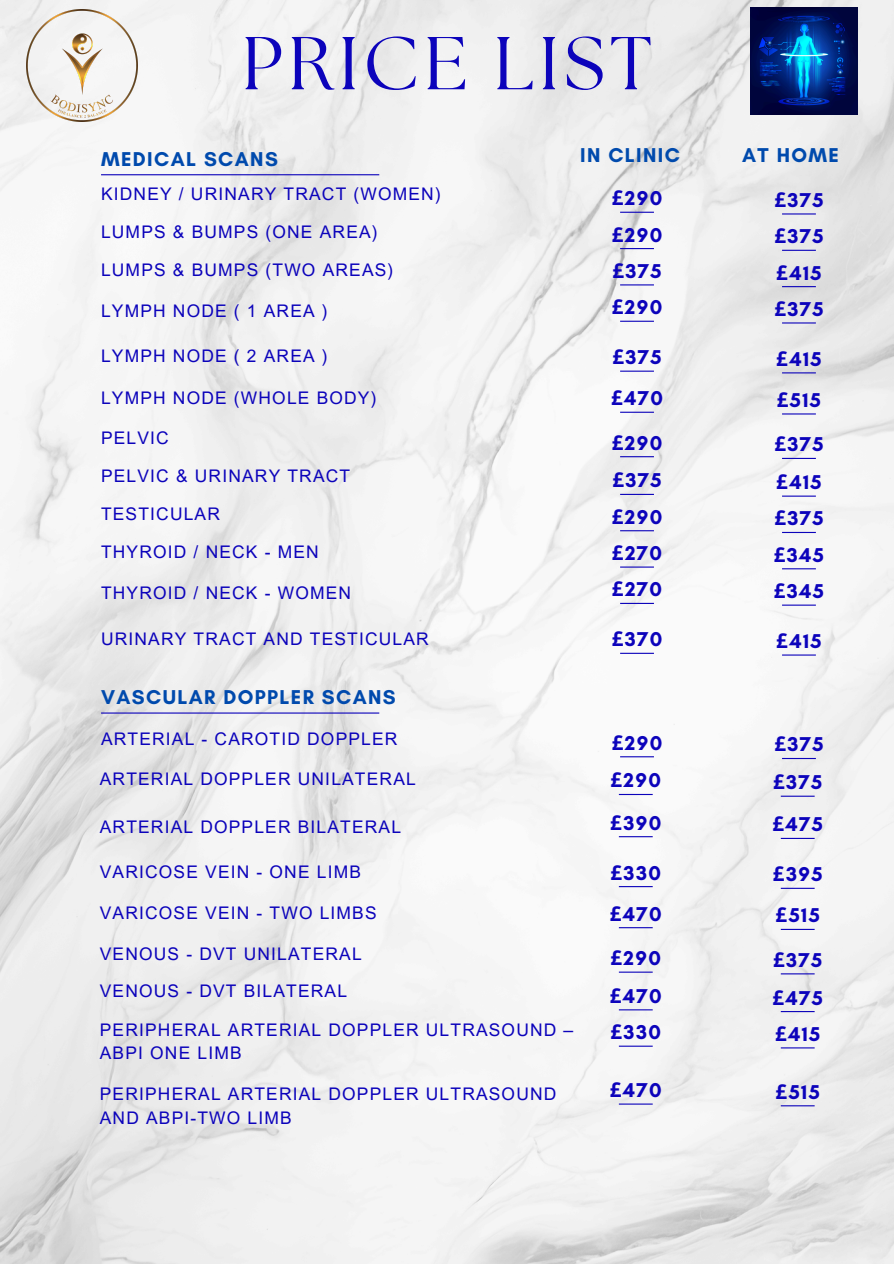
<style>
.page{position:relative;width:894px;height:1264px;background:#fff}
.page>*{position:absolute;margin:0;border:0;box-sizing:border-box;transform-origin:0 0}
.t1{font:74.7px "The Seasons";letter-spacing:.065em;color:#0c03bb}
.t2{font:700 20.4px "Glacial Indifference";letter-spacing:.07em;color:#0c03bb}
.t3{font:700 20.4px "Glacial Indifference";letter-spacing:.07em;color:#004aad}
.t4{font:17.4px/23.7px "Arial MT Pro";letter-spacing:.07em;color:#0c03bb}
.s1{font-family:"Noto Sans"}
</style>
<div class="page">
<img style="left:0;top:0;width:893px;height:1263px">
<hr style="left:620px;top:212px;width:33px;height:1px;background:#0c03bb">
<hr style="left:620px;top:248px;width:33px;height:1px;background:#0c03bb">
<hr style="left:620px;top:284px;width:33px;height:1px;background:#0c03bb">
<hr style="left:620px;top:321px;width:33px;height:1px;background:#0c03bb">
<hr style="left:101px;top:174px;width:278px;height:1px;background:#0c03bb">
<hr style="left:781px;top:213px;width:34px;height:1px;background:#0c03bb">
<hr style="left:781px;top:250px;width:34px;height:1px;background:#0c03bb">
<hr style="left:781px;top:286px;width:34px;height:1px;background:#0c03bb">
<hr style="left:781px;top:322px;width:34px;height:1px;background:#0c03bb">
<hr style="left:620px;top:370px;width:33px;height:2px;background:#0c03bb">
<hr style="left:781px;top:372px;width:34px;height:1px;background:#0c03bb">
<hr style="left:620px;top:411px;width:33px;height:2px;background:#0c03bb">
<hr style="left:781px;top:413px;width:34px;height:1px;background:#0c03bb">
<hr style="left:620px;top:456px;width:33px;height:1px;background:#0c03bb">
<hr style="left:781px;top:458px;width:34px;height:1px;background:#0c03bb">
<hr style="left:620px;top:494px;width:33px;height:1px;background:#0c03bb">
<hr style="left:620px;top:530px;width:33px;height:1px;background:#0c03bb">
<hr style="left:620px;top:566px;width:33px;height:1px;background:#0c03bb">
<hr style="left:620px;top:603px;width:33px;height:1px;background:#0c03bb">
<hr style="left:781px;top:495px;width:34px;height:1px;background:#0c03bb">
<hr style="left:781px;top:532px;width:34px;height:1px;background:#0c03bb">
<hr style="left:781px;top:568px;width:34px;height:1px;background:#0c03bb">
<hr style="left:781px;top:604px;width:34px;height:1px;background:#0c03bb">
<hr style="left:620px;top:652px;width:33px;height:2px;background:#0c03bb">
<hr style="left:781px;top:654px;width:34px;height:1px;background:#0c03bb">
<hr style="left:620px;top:756px;width:33px;height:1px;background:#0c03bb">
<hr style="left:781px;top:758px;width:34px;height:1px;background:#0c03bb">
<hr style="left:618px;top:794px;width:34px;height:1px;background:#0c03bb">
<hr style="left:618px;top:836px;width:34px;height:1px;background:#0c03bb">
<hr style="left:780px;top:795px;width:34px;height:1px;background:#0c03bb">
<hr style="left:780px;top:837px;width:34px;height:2px;background:#0c03bb">
<hr style="left:618px;top:886px;width:34px;height:1px;background:#0c03bb">
<hr style="left:780px;top:887px;width:34px;height:1px;background:#0c03bb">
<hr style="left:618px;top:927px;width:34px;height:1px;background:#0c03bb">
<hr style="left:780px;top:928px;width:34px;height:2px;background:#0c03bb">
<hr style="left:618px;top:971px;width:34px;height:1px;background:#0c03bb">
<hr style="left:780px;top:973px;width:34px;height:1px;background:#0c03bb">
<hr style="left:618px;top:1009px;width:34px;height:1px;background:#0c03bb">
<hr style="left:618px;top:1045px;width:34px;height:1px;background:#0c03bb">
<hr style="left:618px;top:1103px;width:34px;height:1px;background:#0c03bb">
<hr style="left:780px;top:1011px;width:34px;height:1px;background:#0c03bb">
<hr style="left:780px;top:1047px;width:34px;height:1px;background:#0c03bb">
<hr style="left:780px;top:1105px;width:34px;height:1px;background:#0c03bb">
<hr style="left:101px;top:712px;width:278px;height:1px;background:#0c03bb">
<img style="left:750px;top:7px;width:107px;height:107px">
<img style="left:26px;top:10px;width:112px;height:111px">
<p class="t1" style="left:242px;top:29px;width:411px">PRICE LIST</p>
<h1 class="t3" style="left:580px;top:142px;width:101px">IN CLINIC</h1>
<h2 class="t3" style="left:742px;top:142px;width:98px">AT HOME</h2>
<p class="t2" style="left:611px;top:186px;width:52px"><span class="s1">£</span>290</p>
<p class="t2" style="left:611px;top:222px;width:52px"><span class="s1">£</span>290</p>
<p class="t2" style="left:612px;top:258px;width:51px"><span class="s1">£</span>375</p>
<p class="t2" style="left:611px;top:295px;width:52px"><span class="s1">£</span>290</p>
<h2 class="t3" style="left:101px;top:146px;width:178px">MEDICAL SCANS</h2>
<h2 class="t4" style="left:101px;top:184px;width:341px">KIDNEY / URINARY TRACT (WOMEN)</h2>
<h2 class="t2" style="left:774px;top:187px;width:51px"><span class="s1">£</span>375</h2>
<h2 class="t2" style="left:774px;top:224px;width:51px"><span class="s1">£</span>375</h2>
<h2 class="t2" style="left:776px;top:260px;width:47px"><span class="s1">£</span>415</h2>
<p class="t2" style="left:774px;top:296px;width:51px"><span class="s1">£</span>375</p>
<h2 class="t4" style="left:101px;top:222px;width:278px">LUMPS &amp; BUMPS (ONE AREA)</h2>
<p class="t4" style="left:101px;top:260px;width:294px">LUMPS &amp; BUMPS (TWO AREAS)</p>
<h2 class="t4" style="left:101px;top:301px;width:228px">LYMPH NODE ( 1 AREA )</h2>
<p class="t4" style="left:101px;top:347px;width:228px">LYMPH NODE ( 2 AREA )</p>
<p class="t4" style="left:101px;top:388px;width:277px">LYMPH NODE (WHOLE BODY)</p>
<p class="t4" style="left:101px;top:428px;width:69px">PELVIC</p>
<p class="t2" style="left:612px;top:345px;width:51px"><span class="s1">£</span>375</p>
<p class="t2" style="left:776px;top:346px;width:47px"><span class="s1">£</span>415</p>
<h2 class="t2" style="left:611px;top:386px;width:53px"><span class="s1">£</span>470</h2>
<h2 class="t2" style="left:776px;top:387px;width:46px"><span class="s1">£</span>515</h2>
<h2 class="t2" style="left:611px;top:430px;width:52px"><span class="s1">£</span>290</h2>
<h2 class="t2" style="left:774px;top:432px;width:51px"><span class="s1">£</span>375</h2>
<h2 class="t2" style="left:612px;top:468px;width:51px"><span class="s1">£</span>375</h2>
<p class="t2" style="left:611px;top:504px;width:52px"><span class="s1">£</span>290</p>
<h2 class="t2" style="left:611px;top:540px;width:52px"><span class="s1">£</span>270</h2>
<h2 class="t2" style="left:611px;top:577px;width:52px"><span class="s1">£</span>270</h2>
<p class="t4" style="left:101px;top:466px;width:250px">PELVIC &amp; URINARY TRACT</p>
<p class="t2" style="left:776px;top:469px;width:47px"><span class="s1">£</span>415</p>
<h2 class="t2" style="left:774px;top:506px;width:51px"><span class="s1">£</span>375</h2>
<h2 class="t2" style="left:773px;top:542px;width:52px"><span class="s1">£</span>345</h2>
<p class="t2" style="left:773px;top:578px;width:52px"><span class="s1">£</span>345</p>
<h2 class="t4" style="left:101px;top:504px;width:120px">TESTICULAR</h2>
<p class="t4" style="left:101px;top:542px;width:219px">THYROID / NECK - MEN</p>
<h2 class="t4" style="left:101px;top:583px;width:251px">THYROID / NECK - WOMEN</h2>
<p class="t4" style="left:101px;top:629px;width:329px">URINARY TRACT AND TESTICULAR</p>
<p class="t2" style="left:611px;top:627px;width:52px"><span class="s1">£</span>370</p>
<p class="t2" style="left:776px;top:628px;width:47px"><span class="s1">£</span>415</p>
<h2 class="t3" style="left:101px;top:684px;width:296px">VASCULAR DOPPLER SCANS</h2>
<h2 class="t4" style="left:101px;top:728px;width:298px">ARTERIAL - CAROTID DOPPLER</h2>
<p class="t2" style="left:611px;top:730px;width:52px"><span class="s1">£</span>290</p>
<p class="t2" style="left:774px;top:732px;width:51px"><span class="s1">£</span>375</p>
<h2 class="t2" style="left:610px;top:768px;width:52px"><span class="s1">£</span>290</h2>
<h2 class="t2" style="left:610px;top:810px;width:52px"><span class="s1">£</span>390</h2>
<p class="t4" style="left:100px;top:769px;width:317px">ARTERIAL DOPPLER UNILATERAL</p>
<h2 class="t4" style="left:100px;top:816px;width:303px">ARTERIAL DOPPLER BILATERAL</h2>
<h2 class="t4" style="left:100px;top:862px;width:262px">VARICOSE VEIN - ONE LIMB</h2>
<h2 class="t4" style="left:100px;top:903px;width:278px">VARICOSE VEIN - TWO LIMBS</h2>
<h2 class="t4" style="left:100px;top:944px;width:263px">VENOUS - DVT UNILATERAL</h2>
<h2 class="t2" style="left:773px;top:769px;width:51px"><span class="s1">£</span>375</h2>
<h2 class="t2" style="left:772px;top:812px;width:52px"><span class="s1">£</span>475</h2>
<h2 class="t2" style="left:610px;top:860px;width:52px"><span class="s1">£</span>330</h2>
<h2 class="t2" style="left:772px;top:861px;width:51px"><span class="s1">£</span>395</h2>
<h2 class="t2" style="left:609px;top:901px;width:53px"><span class="s1">£</span>470</h2>
<h2 class="t2" style="left:775px;top:903px;width:46px"><span class="s1">£</span>515</h2>
<h2 class="t2" style="left:610px;top:945px;width:52px"><span class="s1">£</span>290</h2>
<h2 class="t2" style="left:773px;top:947px;width:51px"><span class="s1">£</span>375</h2>
<h2 class="t2" style="left:609px;top:983px;width:53px"><span class="s1">£</span>470</h2>
<h2 class="t2" style="left:610px;top:1019px;width:52px"><span class="s1">£</span>330</h2>
<h2 class="t4" style="left:100px;top:981px;width:249px">VENOUS - DVT BILATERAL</h2>
<h2 class="t2" style="left:772px;top:985px;width:52px"><span class="s1">£</span>475</h2>
<h2 class="t2" style="left:774px;top:1021px;width:47px"><span class="s1">£</span>415</h2>
<h2 class="t4" style="left:100px;top:1019px;width:475px">PERIPHERAL ARTERIAL DOPPLER ULTRASOUND –<br>ABPI ONE LIMB</h2>
<h2 class="t4" style="left:100px;top:1084px;width:458px">PERIPHERAL ARTERIAL DOPPLER ULTRASOUND<br>AND ABPI-TWO LIMB</h2>
<h2 class="t2" style="left:609px;top:1077px;width:53px"><span class="s1">£</span>470</h2>
<h2 class="t2" style="left:775px;top:1079px;width:46px"><span class="s1">£</span>515</h2>
</div>
